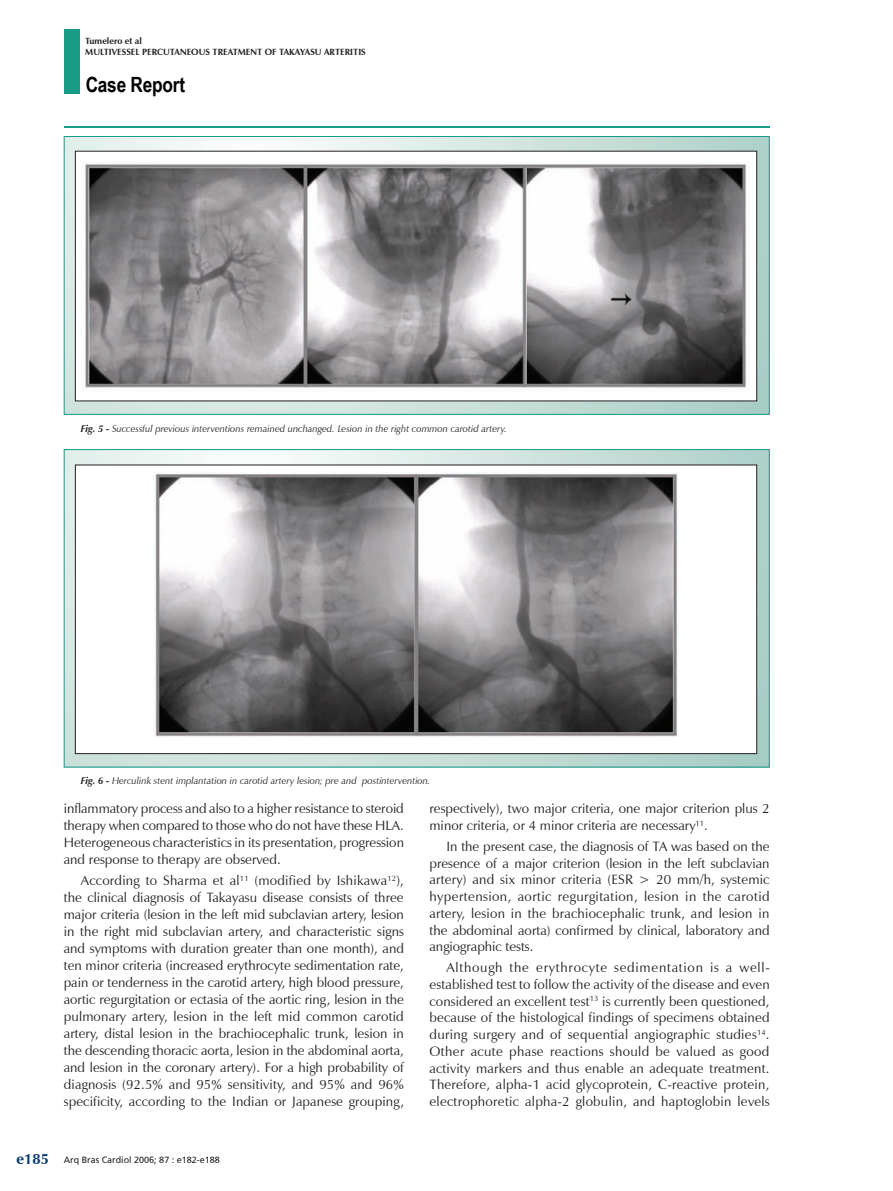
<style>
.page{position:relative;width:893px;height:1191px;background:#fff}
.page>*{position:absolute;margin:0;border:0;box-sizing:border-box;transform-origin:0 0}
.t1{font:700 21px "Arial Narrow";letter-spacing:-.01em;color:#000}
.t2{font:700 15px "Zapf Humanist 601 BT";color:#013775}
.Texto{font:13.5px/17px "Zapf Humanist 601 BT";color:#231f20;text-align:justify}
._04_FIGURA_ref{font:italic 9.75px "Zapf Humanist 601 BT";color:#231f20}
.t3{font:700 9px "Zapf Humanist 601 BT";color:#231f20}
.t4{font:9px "Frutiger";color:#231f20}
.s1{font-weight:700}
</style>
<div class="page">
<hr style="left:64px;top:126px;width:706px;height:2px;background:#189c88">
<div style="left:64px;top:29px;width:16px;height:65px;background:#189c88"></div>
<svg style="left:66px;top:138px;width:702px;height:275px;background:#c6dad6"></svg>
<div style="left:75px;top:151px;width:682px;height:250px;background:#fff"></div>
<img style="left:83px;top:164px;width:667px;height:224px">
<svg style="left:66px;top:451px;width:702px;height:314px;background:#c5d9d4"></svg>
<div style="left:75px;top:465px;width:682px;height:288px;background:#fff"></div>
<img style="left:153px;top:473px;width:525px;height:264px">
<p class="t3" style="left:85px;top:36px;width:58px">TUMELERO ET AL</p>
<p class="t3" style="left:85px;top:47px;width:201px">MULTIVESSEL PERCUTANEOUS TREATMENT OF TAKA</p>
<p class="t3" style="left:300px;top:47px;width:67px">YASU ARTERITIS</p>
<h1 class="t1" style="left:86px;top:68px;width:101px">Case Report</h1>
<p class="_04_FIGURA_ref" style="left:81px;top:422px;width:427px"><span class="s1">Fig. 5 -</span> Successful previous interventions remained unchanged. Lesion in the right common carotid artery.</p>
<p class="_04_FIGURA_ref" style="left:81px;top:775px;width:351px"><span class="s1">Fig. 6 -</span> Herculink stent implantation in carotid artery lesion; pre and postintervention.</p>
<p class="Texto" style="left:64px;top:800px;width:342px">inflammatory process and also to a higher resistance to steroid therapy when compared to those who do not have these HLA.<br>Heterogeneous characteristics in its presentation, progression and response to therapy are observed.</p>
<p class="Texto" style="left:64px;top:872px;width:342px;text-indent:17px">According to Sharma et al<sup>11</sup> (modified by Ishikawa<sup>12</sup>), the clinical diagnosis of Takayasu disease consists of three major criteria (lesion in the left mid subclavian artery, lesion in the right mid subclavian artery, and characteristic signs and symptoms with duration greater than one month), and ten minor criteria (increased erythrocyte sedimentation rate, pain or tenderness in the carotid artery, high blood pressure, aortic regurgitation or ectasia of the aortic ring, lesion in the pulmonary artery, lesion in the left mid common carotid artery, distal lesion in the brachiocephalic trunk, lesion in the descending thoracic aorta, lesion in the abdominal aorta, and lesion in the coronary artery). For a high probability of diagnosis (92.5% and 95% sensitivity, and 95% and 96% specificity, according to the Indian or Japanese grouping,</p>
<p class="Texto" style="left:429px;top:800px;width:342px">respectively), two major criteria, one major criterion plus 2 minor criteria, or 4 minor criteria are necessary<sup>11</sup>.</p>
<p class="Texto" style="left:429px;top:838px;width:342px;text-indent:17px">In the present case, the diagnosis of TA was based on the presence of a major criterion (lesion in the left subclavian artery) and six minor criteria (ESR &gt; 20 mm/h, systemic hypertension, aortic regurgitation, lesion in the carotid artery, lesion in the brachiocephalic trunk, and lesion in the abdominal aorta) confirmed by clinical, laboratory and angiographic tests.</p>
<p class="Texto" style="left:429px;top:959px;width:342px;text-indent:17px">Although the erythrocyte sedimentation is a well&shy;established test to follow the activity of the disease and even considered an excellent test<sup>13</sup> is currently been questioned, because of the histological findings of specimens obtained during surgery and of sequential angiographic studies<sup>14</sup>.<br>Other acute phase reactions should be valued as good activity markers and thus enable an adequate treatment.<br>Therefore, alpha-1 acid glycoprotein, C-reactive protein, electrophoretic alpha-2 globulin, and haptoglobin levels</p>
<p class="t2" style="left:17px;top:1149px;width:34px">E185</p>
<p class="t4" style="left:64px;top:1154px;width:158px">Arq Bras Cardiol 2006; 87 : e182-e188</p>
</div>
